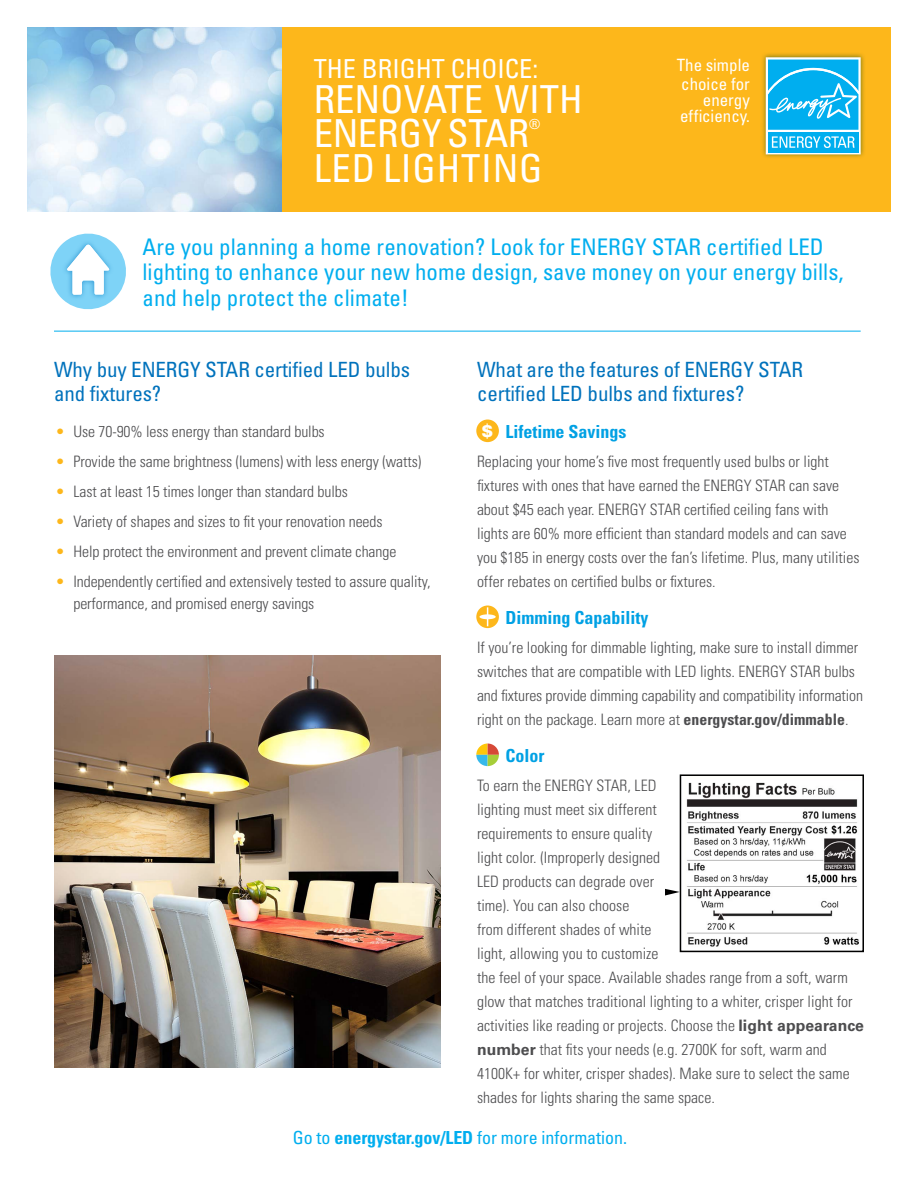
<style>
.page{position:relative;width:918px;height:1188px;background:#fff}
.page>*{position:absolute;margin:0;border:0;box-sizing:border-box;transform-origin:0 0}
.t1{font:condensed 38.55px/34.5px "Univers";color:#fff}
.t2{font:condensed 38.55px "Univers";letter-spacing:.02em;color:#fff}
.t3{font:condensed 26.25px "Univers";color:#fff}
.t4{font:condensed 22.8px/25.5px "Univers";letter-spacing:.005em;color:#00aeef}
.t5{font:condensed 21px/24px "Univers";letter-spacing:-.005em;color:#0072bc}
.t6{font:condensed 18px "Univers";letter-spacing:-.005em;color:#00aeef}
.t7{font:700 condensed 18px "Univers";color:#00a1e4}
.t8{font:condensed 16.95px/18.6px "Univers";color:#fff}
.t9{font:300 condensed 15.75px/24px "Univers";color:#4d4d4f}
.t10{font:condensed 13.95px "Univers";color:#fff}
.s1{color:#fdb71b}
.s2{font-weight:900;font-stretch:normal;color:#fff}
.s3{font-weight:700}
.s4{font-weight:700;font-stretch:normal}
</style>
<div class="page">
<div style="left:27px;top:27px;width:864px;height:185px;background:#fdb71b"></div>
<div style="left:760px;top:52px;width:106px;height:108px;background:#004510;opacity:.51"></div>
<svg style="left:766px;top:57px;width:95px;height:97px;background:#3abff1"></svg>
<hr style="left:54px;top:331px;width:807px;height:1px;background:#00aeef">
<svg style="left:50px;top:233px;width:76px;height:77px"></svg>
<img style="left:27px;top:27px;width:254px;height:185px">
<img style="left:54px;top:656px;width:387px;height:412px">
<div style="left:476px;top:420px;width:23px;height:22px;background:#fdb71b;border-radius:50%"></div>
<svg style="left:476px;top:606px;width:23px;height:22px"></svg>
<svg style="left:487px;top:607px;width:1px;height:19px"></svg>
<div style="left:479px;top:614px;width:17px;height:5px;background:#fff;border-radius:50%"></div>
<svg style="left:476px;top:744px;width:23px;height:22px"></svg>
<img style="left:686px;top:782px;width:173px;height:165px">
<div style="left:680px;top:774px;width:184px;height:178px;border:2px solid #000"></div>
<svg style="left:665px;top:889px;width:15px;height:6px"></svg>
<h2 class="t3" style="left:314px;top:52px;width:226px">THE BRIGHT CHOICE:</h2>
<h1 class="t1" style="left:314px;top:81px;width:270px">RENOVATE WITH<br>ENERGY STAR</h1>
<p class="t10" style="left:529px;top:115px;width:13px">®</p>
<h1 class="t2" style="left:314px;top:143px;width:231px">LED LIGHTING</h1>
<p class="t8" style="left:677px;top:56px;width:75px">The simple choice for</p>
<p class="t8" style="left:680px;top:92px;width:71px;line-height:16px;text-align:right">energy efficiency.</p>
<h3 class="t4" style="left:142px;top:234px;width:703px">Are you planning a home renovation? Look for ENERGY STAR certified LED lighting to enhance your new home design, save money on your energy bills, and help protect the climate!</h3>
<h3 class="t5" style="left:54px;top:357px;width:358px">Why buy ENERGY STAR certified LED bulbs and fixtures?</h3>
<p class="t9" style="left:56px;top:419px;width:271px"><span class="s1">•</span> Use 70-90% less energy than standard bulbs</p>
<p class="t9" style="left:56px;top:449px;width:367px"><span class="s1">•</span> Provide the same brightness (lumens) with less energy (watts)</p>
<p class="t9" style="left:56px;top:479px;width:294px"><span class="s1">•</span> Last at least 15 times longer than standard bulbs</p>
<p class="t9" style="left:56px;top:509px;width:329px"><span class="s1">•</span> Variety of shapes and sizes to fit your renovation needs</p>
<p class="t9" style="left:56px;top:539px;width:342px"><span class="s1">•</span> Help protect the environment and prevent climate change</p>
<p class="t9" style="left:74px;top:570px;width:359px;line-height:22.5px;text-indent:-18px"><span class="s1">•</span> Independently certified and extensively tested to assure quality, performance, and promised energy savings</p>
<h3 class="t5" style="left:477px;top:357px;width:328px">What are the features of ENERGY STAR certified LED bulbs and fixtures?</h3>
<p class="t7" style="left:482px;top:421px;width:146px"><span class="s2">$</span> Lifetime Savings</p>
<p class="t9" style="left:477px;top:449px;width:384px">Replacing your home’s five most frequently used bulbs or light fixtures with ones that have earned the ENERGY STAR can save about $45 each year. ENERGY STAR certified ceiling fans with lights are 60% more efficient than standard models and can save you $185 in energy costs over the fan’s lifetime. Plus, many utilities offer rebates on certified bulbs or fixtures.</p>
<p class="t7" style="left:506px;top:607px;width:145px">Dimming Capability</p>
<p class="t9" style="left:477px;top:635px;width:388px">If you’re looking for dimmable lighting, make sure to install dimmer switches that are compatible with LED lights. ENERGY STAR bulbs and fixtures provide dimming capability and compatibility information right on the package. Learn more at <span class="s3">energystar.gov/dimmable</span>.</p>
<p class="t7" style="left:506px;top:745px;width:41px">Color</p>
<p class="t9" style="left:477px;top:773px;width:389px">To earn the ENERGY STAR, LED<br>lighting must meet six different<br>requirements to ensure quality<br>light color. (Improperly designed<br>LED products can degrade over<br>time). You can also choose<br>from different shades of white<br>light, allowing you to customize<br>the feel of your space. Available shades range from a soft, warm glow that matches traditional lighting to a whiter, crisper light for activities like reading or projects. Choose the <span class="s4">light appearance number</span> that fits your needs (e.g. 2700K for soft, warm and 4100K+ for whiter, crisper shades). Make sure to select the same shades for lights sharing the same space.</p>
<p class="t6" style="left:293px;top:1126px;width:336px">Go to <span class="s3">energystar.gov/LED</span> for more information.</p>
</div>
